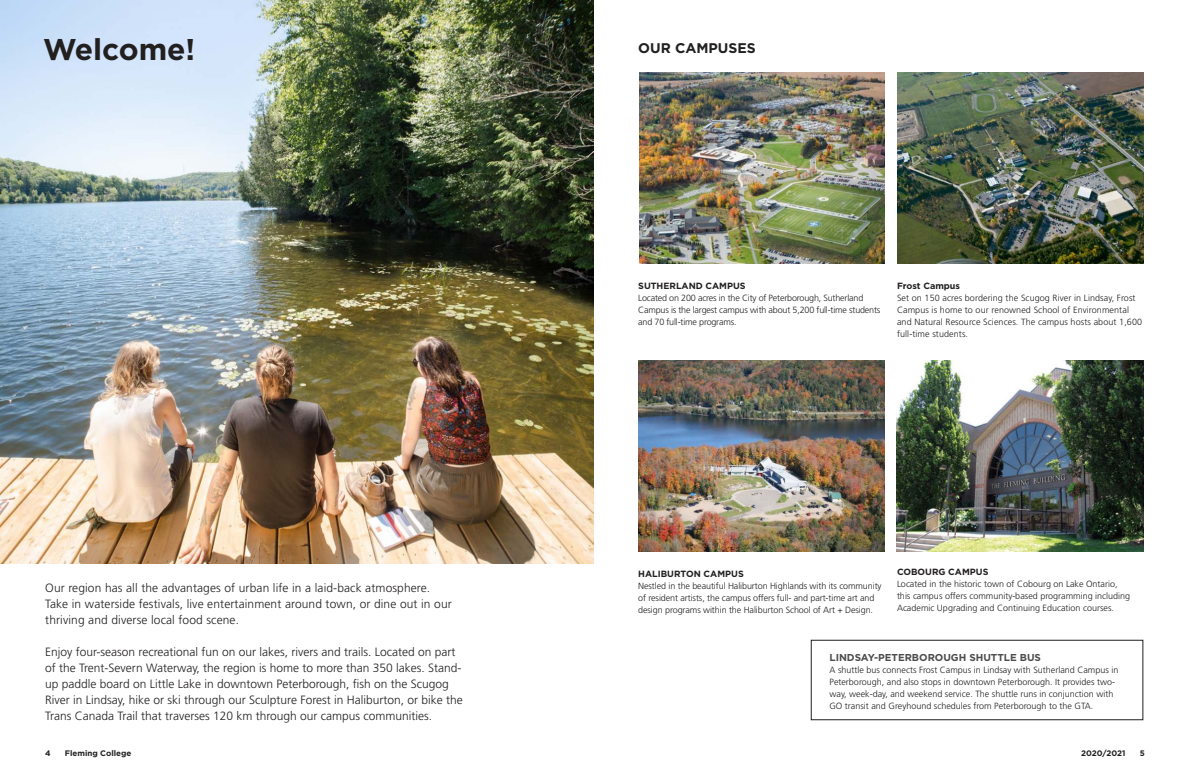
<style>
.page{position:relative;width:1188px;height:774px;background:#fff}
.page>*{position:absolute;margin:0;border:0;box-sizing:border-box;transform-origin:0 0}
.t1{font:700 30px "Gotham";color:#221f1f}
.t2{font:700 14px "Gotham";color:#221f1f}
.t3{font:300 12px/16px "Frutiger";color:#221f1f}
.t4{font:700 10px "Gotham";color:#4c4c4e}
.t5{font:300 9px/12px "Frutiger LT Std";color:#221f1f}
.t6{font:300 9px/12px "Frutiger";color:#221f1f}
.t7{font:300 9px/12px "Frutiger LT Std";letter-spacing:-.02em;color:#221f1f}
.t8{font:700 9px "Gotham";color:#221f1f}
.t9{font:700 8px "Gotham";color:#221f1f}
</style>
<div class="page">
<img style="left:0;top:0;width:594px;height:564px">
<img style="left:639px;top:72px;width:246px;height:192px">
<img style="left:897px;top:72px;width:246px;height:192px">
<img style="left:638px;top:360px;width:247px;height:192px">
<img style="left:897px;top:360px;width:246px;height:192px">
<div style="left:811px;top:640px;width:332px;height:80px;border:1px solid #221f1f"></div>
<h1 class="t1" style="left:43px;top:36px;width:154px">Welcome!</h1>
<p class="t2" style="left:638px;top:42px;width:119px">OUR CAMPUSES</p>
<p class="t8" style="left:638px;top:282px;width:109px">SUTHERLAND CAMPUS</p>
<p class="t7" style="left:638px;top:293px;width:244px">Located on 200 acres in the City of Peterborough, Sutherland<br>Campus is the largest campus with about 5,200 full-time students and 70 full-time programs.</p>
<p class="t8" style="left:897px;top:282px;width:65px">Frost Campus</p>
<p class="t5" style="left:897px;top:293px;width:247px">Set on 150 acres bordering the Scugog River in Lindsay, Frost Campus is home to our renowned School of Environmental and Natural Resource Sciences. The campus hosts about 1,600 full-time students.</p>
<p class="t3" style="left:45px;top:581px;width:408px">Our region has all the advantages of urban life in a laid-back atmosphere.<br>Take in waterside festivals, live entertainment around town, or dine out in our thriving and diverse local food scene.</p>
<p class="t3" style="left:45px;top:645px;width:419px">Enjoy four-season recreational fun on our lakes, rivers and trails. Located on part of the Trent-Severn Waterway, the region is home to more than 350 lakes. Stand&shy;up paddle board on Little Lake in downtown Peterborough, fish on the Scugog River in Lindsay, hike or ski through our Sculpture Forest in Haliburton, or bike the Trans Canada Trail that traverses 120 km through our campus communities.</p>
<p class="t8" style="left:638px;top:570px;width:107px">HALIBURTON CAMPUS</p>
<p class="t5" style="left:638px;top:581px;width:245px">Nestled in the beautiful Haliburton Highlands with its community of resident artists, the campus offers full- and part-time art and design programs within the Haliburton School of Art + Design.</p>
<p class="t8" style="left:897px;top:568px;width:93px">COBOURG CAMPUS</p>
<p class="t5" style="left:897px;top:579px;width:235px">Located in the historic town of Cobourg on Lake Ontario, this campus offers community-based programming including<br>Academic Upgrading and Continuing Education courses.</p>
<p class="t4" style="left:830px;top:653px;width:213px">LINDSAY-PETERBOROUGH SHUTTLE BUS</p>
<p class="t6" style="left:830px;top:664px;width:290px">A shuttle bus connects Frost Campus in Lindsay with Sutherland Campus in Peterborough, and also stops in downtown Peterborough. It provides two&shy;way, week-day, and weekend service. The shuttle runs in conjunction with GO transit and Greyhound schedules from Peterborough to the GTA.</p>
<p class="t9" style="left:45px;top:750px;width:7px">4</p>
<p class="t9" style="left:65px;top:750px;width:68px">Fleming College</p>
<p class="t9" style="left:1081px;top:750px;width:46px">2020/2021</p>
<p class="t9" style="left:1140px;top:750px;width:7px">5</p>
</div>
